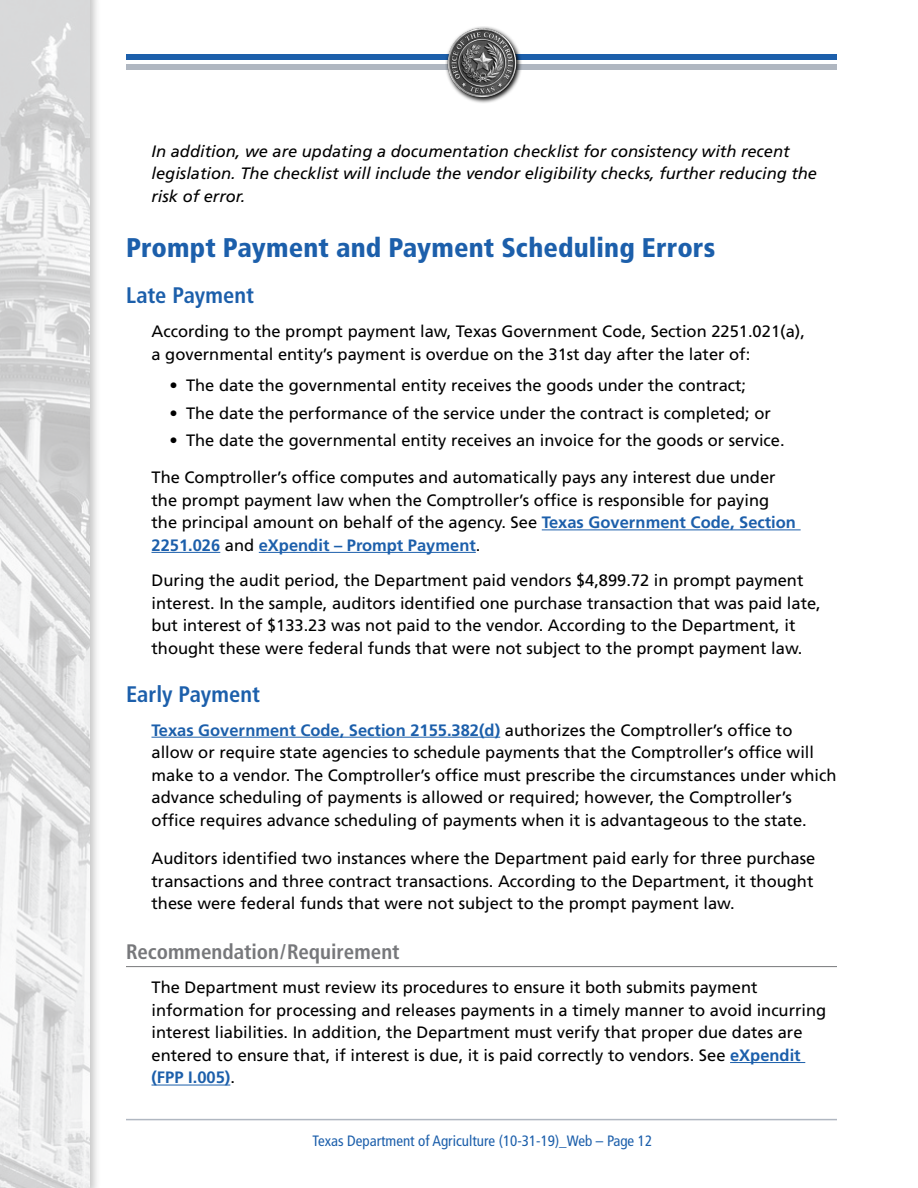
<style>
.page{position:relative;width:918px;height:1188px;background:#fff}
.page>*{position:absolute;margin:0;border:0;box-sizing:border-box;transform-origin:0 0}
.t1{font:900 condensed 27px "Frutiger";letter-spacing:.005em;color:#1c5fab}
.t2{font:700 condensed 22.5px "Frutiger";color:#1c5fab}
.t3{font:700 condensed 21px "Frutiger";color:#77787b}
.t4{font:16.5px/22.5px "Frutiger";color:#000}
.t5{font:italic 16.5px/22.5px "Frutiger";color:#000}
.t6{font:condensed 15px "Frutiger";color:#1c5fab}
.s1{font-weight:700}
.s2{font-weight:700;color:#1c5fab}
</style>
<div class="page">
<hr style="left:126px;top:1119px;width:711px;height:1px;background:#b0b7c1">
<div style="left:126px;top:54px;width:711px;height:5px;background:#1c5fab"></div>
<div style="left:126px;top:64px;width:711px;height:6px;background:#b0b7c1"></div>
<div style="left:0;top:0;width:101px;height:1188px;background:#000;opacity:.75"></div>
<img style="left:0;top:0;width:90px;height:1188px">
<svg style="left:472px;top:26px;width:50px;height:77px"></svg>
<img style="left:445px;top:27px;width:73px;height:74px">
<hr style="left:542px;top:529px;width:259px;height:1px;background:#1c5fab">
<hr style="left:152px;top:552px;width:68px;height:1px;background:#1c5fab">
<hr style="left:259px;top:552px;width:217px;height:1px;background:#1c5fab">
<hr style="left:152px;top:737px;width:348px;height:1px;background:#1c5fab">
<hr style="left:126px;top:966px;width:711px;height:1px;background:#77787b">
<hr style="left:730px;top:1062px;width:75px;height:1px;background:#1c5fab">
<hr style="left:152px;top:1085px;width:78px;height:1px;background:#1c5fab">
<p class="t5" style="left:152px;top:140px;width:667px">In addition, we are updating a documentation checklist for consistency with recent legislation. The checklist will include the vendor eligibility checks, further reducing the risk of error.</p>
<h1 class="t1" style="left:126px;top:231px;width:591px">Prompt Payment and Payment Scheduling Errors</h1>
<h2 class="t2" style="left:126px;top:282px;width:129px">Late Payment</h2>
<p class="t4" style="left:152px;top:320px;width:655px">According to the prompt payment law, Texas Government Code, Section 2251.021(a), a governmental entity’s payment is overdue on the 31st day after the later of:</p>
<p class="t4" style="left:170px;top:374px;width:578px"><span class="s1">•</span> The date the governmental entity receives the goods under the contract;</p>
<p class="t4" style="left:170px;top:402px;width:603px"><span class="s1">•</span> The date the performance of the service under the contract is completed; or</p>
<p class="t4" style="left:170px;top:429px;width:617px"><span class="s1">•</span> The date the governmental entity receives an invoice for the goods or service.</p>
<p class="t4" style="left:152px;top:466px;width:646px">The Comptroller’s office computes and automatically pays any interest due under the prompt payment law when the Comptroller’s office is responsible for paying the principal amount on behalf of the agency. See <span class="s2">Texas Government Code, Section 2251.026</span> and <span class="s2">eXpendit – Prompt Payment</span>.</p>
<p class="t4" style="left:152px;top:569px;width:671px">During the audit period, the Department paid vendors $4,899.72 in prompt payment interest. In the sample, auditors identified one purchase transaction that was paid late, but interest of $133.23 was not paid to the vendor. According to the Department, it thought these were federal funds that were not subject to the prompt payment law.</p>
<h2 class="t2" style="left:126px;top:680px;width:136px">Early Payment</h2>
<p class="t4" style="left:152px;top:718px;width:686px"><span class="s2">Texas Government Code, Section 2155.382(d)</span> authorizes the Comptroller’s office to allow or require state agencies to schedule payments that the Comptroller’s office will make to a vendor. The Comptroller’s office must prescribe the circumstances under which advance scheduling of payments is allowed or required; however, the Comptroller’s office requires advance scheduling of payments when it is advantageous to the state.</p>
<p class="t4" style="left:152px;top:847px;width:665px;text-align:justify">Auditors identified two instances where the Department paid early for three purchase transactions and three contract transactions. According to the Department, it thought these were federal funds that were not subject to the prompt payment law.</p>
<p class="t3" style="left:126px;top:939px;width:275px">Recommendation/Requirement</p>
<p class="t4" style="left:152px;top:976px;width:676px">The Department must review its procedures to ensure it both submits payment information for processing and releases payments in a timely manner to avoid incurring interest liabilities. In addition, the Department must verify that proper due dates are entered to ensure that, if interest is due, it is paid correctly to vendors. See <span class="s2">eXpendit (FPP I.005)</span>.</p>
<p class="t6" style="left:313px;top:1132px;width:341px">Texas Department of Agriculture (10-31-19)_Web – Page 12</p>
</div>
